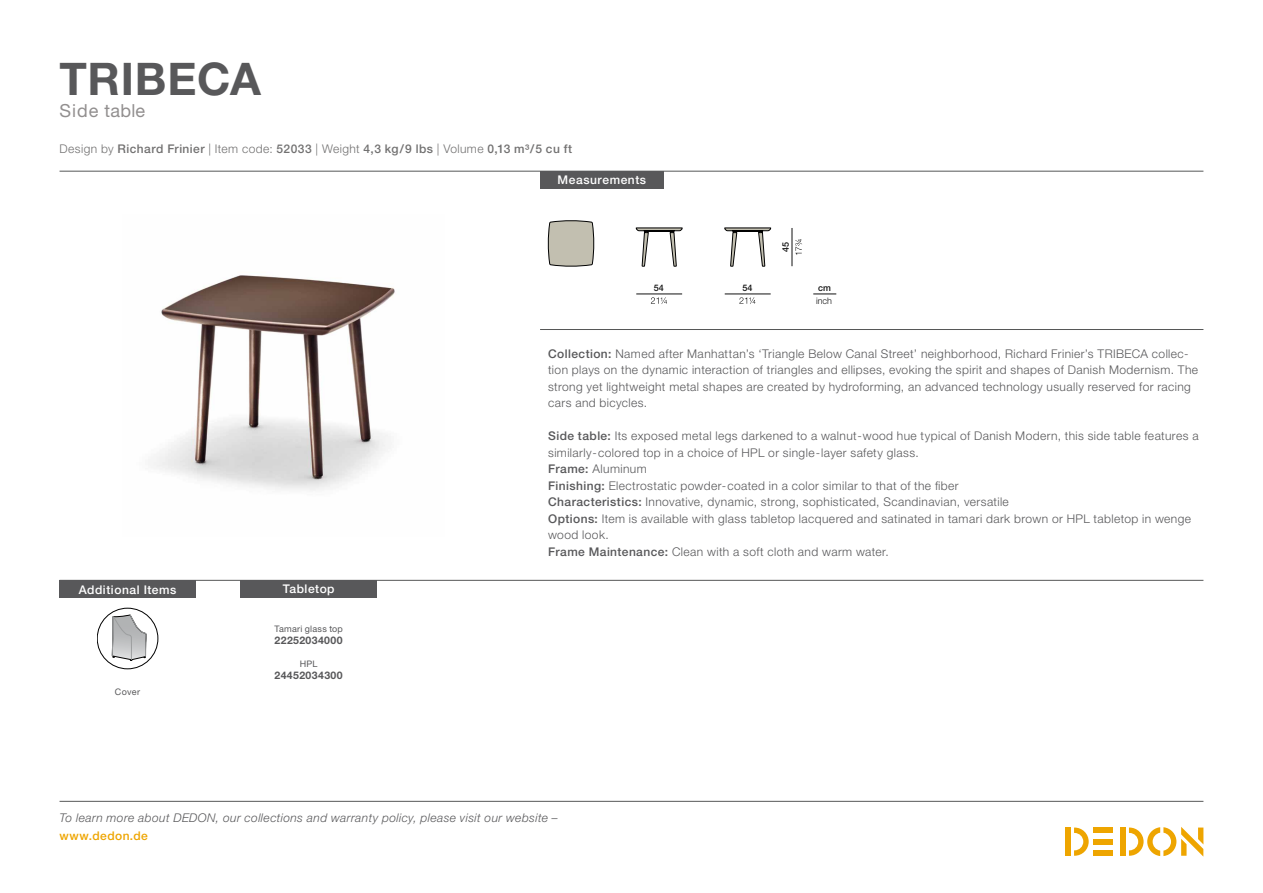
<style>
.page{position:relative;width:1263px;height:893px;background:#fff}
.page>*{position:absolute;margin:0;border:0;box-sizing:border-box;transform-origin:0 0}
.t1{font:700 45px "Helvetica Neue LT";letter-spacing:.015em;color:#58585a}
.t2{font:18px "Helvetica Neue LT";letter-spacing:.02em;color:#928f8f}
.t3{font:300 12px/16.5px "Helvetica Neue LT";letter-spacing:.035em;color:#58585a}
.t4{font:italic 300 12px "Helvetica Neue LT";letter-spacing:.035em;color:#58585a}
.t5{font:500 12px "Helvetica Neue LT";letter-spacing:.035em;color:#727171}
.t6{font:500 12px "Helvetica Neue LT";letter-spacing:.045em;color:#fff}
.t7{font:500 12px "Helvetica Neue LT";letter-spacing:.035em;color:#eea500}
.t8{font:700 10.5px "Helvetica Neue LT";letter-spacing:.04em;color:#58585a}
.t9{font:9px "Helvetica Neue LT";letter-spacing:.025em;color:#58585a}
.t10{font:500 9px "Helvetica Neue LT";color:#121212}
.t11{font:300 9px "Helvetica Neue LT";color:#121212}
.s1{font-weight:300}
.s2{font-weight:500}
</style>
<div class="page">
<div style="left:1120px;top:827px;width:5px;height:29px;background:#eea500"></div>
<div style="left:1094px;top:827px;width:19px;height:6px;background:#eea500"></div>
<div style="left:1094px;top:850px;width:19px;height:6px;background:#eea500"></div>
<div style="left:1094px;top:839px;width:19px;height:5px;background:#eea500"></div>
<svg style="left:1074px;top:827px;width:15px;height:29px"></svg>
<div style="left:1065px;top:827px;width:6px;height:29px;background:#eea500"></div>
<svg style="left:1129px;top:827px;width:74px;height:29px"></svg>
<hr style="left:60px;top:801px;width:1143px;height:1px;background:#565757">
<img style="left:153px;top:275px;width:242px;height:216px">
<hr style="left:60px;top:580px;width:1143px;height:1px;background:#565757">
<hr style="left:60px;top:171px;width:1143px;height:1px;background:#565757">
<hr style="left:540px;top:329px;width:663px;height:1px;background:#565757">
<div style="left:540px;top:171px;width:124px;height:17px;background:#58585a"></div>
<div style="left:60px;top:580px;width:136px;height:18px;background:#58585a"></div>
<div style="left:97px;top:608px;width:61px;height:61px;border:1px solid #000;border-radius:50%"></div>
<svg style="left:112px;top:615px;width:34px;height:46px"></svg>
<svg style="left:813px;top:294px;width:23px;height:1px"></svg>
<svg style="left:739px;top:297px;width:16px;height:7px"></svg>
<hr style="left:725px;top:294px;width:46px;height:1px;background:#121212">
<svg style="left:795px;top:239px;width:7px;height:16px"></svg>
<hr style="left:792px;top:228px;width:1px;height:38px;background:#121212">
<svg style="left:651px;top:297px;width:16px;height:7px"></svg>
<hr style="left:636px;top:294px;width:46px;height:1px;background:#121212">
<svg style="left:724px;top:227px;width:47px;height:40px"></svg>
<svg style="left:636px;top:227px;width:46px;height:40px"></svg>
<svg style="left:547px;top:220px;width:47px;height:47px;background:#b7b5a8"></svg>
<div style="left:241px;top:580px;width:136px;height:17px;background:#58585a"></div>
<h1 class="t1" style="left:60px;top:51px;width:203px">TRIBECA</h1>
<h2 class="t2" style="left:60px;top:100px;width:87px">Side table</h2>
<p class="t5" style="left:60px;top:142px;width:514px"><span class="s1">Design by</span> Richard Frinier <span class="s1">| Item code:</span> 52033 <span class="s1">| Weight</span> 4,3 kg/9 lbs <span class="s1">| Volume</span> 0,13 m³/5 cu ft</p>
<p class="t6" style="left:558px;top:173px;width:90px">Measurements</p>
<p class="t10" style="left:654px;top:282px;width:12px">54</p>
<p class="t10" style="left:742px;top:282px;width:12px">54</p>
<p class="t10" style="left:780px;top:252px;width:12px;rotate:-90deg">45</p>
<p class="t10" style="left:818px;top:282px;width:14px">cm</p>
<p class="t11" style="left:816px;top:295px;width:18px">inch</p>
<p class="t6" style="left:79px;top:582px;width:99px">Additional Items</p>
<p class="t9" style="left:115px;top:686px;width:27px">Cover</p>
<p class="t6" style="left:283px;top:582px;width:53px">Tabletop</p>
<p class="t9" style="left:274px;top:623px;width:70px">Tamari glass top</p>
<p class="t8" style="left:275px;top:634px;width:70px">22252034000</p>
<p class="t9" style="left:300px;top:658px;width:19px">HPL</p>
<p class="t8" style="left:275px;top:669px;width:70px">24452034300</p>
<p class="t3" style="left:548px;top:345px;width:651px"><span class="s2">Collection:</span> Named after Manhattan’s ‘Triangle Below Canal Street’ neighborhood, Richard Frinier’s TRIBECA collec&shy;tion plays on the dynamic interaction of triangles and ellipses, evoking the spirit and shapes of Danish Modernism. The strong yet lightweight metal shapes are created by hydroforming, an advanced technology usually reserved for racing cars and bicycles.</p>
<p class="t3" style="left:548px;top:427px;width:652px"><span class="s2">Side table:</span> Its exposed metal legs darkened to a walnut-wood hue typical of Danish Modern, this side table features a similarly-colored top in a choice of HPL or single-layer safety glass.<br><span class="s2">Frame:</span> Aluminum<br><span class="s2">Finishing:</span> Electrostatic powder-coated in a color similar to that of the fiber<br><span class="s2">Characteristics:</span> Innovative, dynamic, strong, sophisticated, Scandinavian, versatile<br><span class="s2">Options:</span> Item is available with glass tabletop lacquered and satinated in tamari dark brown or HPL tabletop in wenge wood look.<br><span class="s2">Frame Maintenance:</span> Clean with a soft cloth and warm water.</p>
<p class="t4" style="left:60px;top:811px;width:500px">To learn more about DEDON, our collections and warranty policy, please visit our website –</p>
<p class="t7" style="left:60px;top:829px;width:90px">www.dedon.de</p>
</div>
